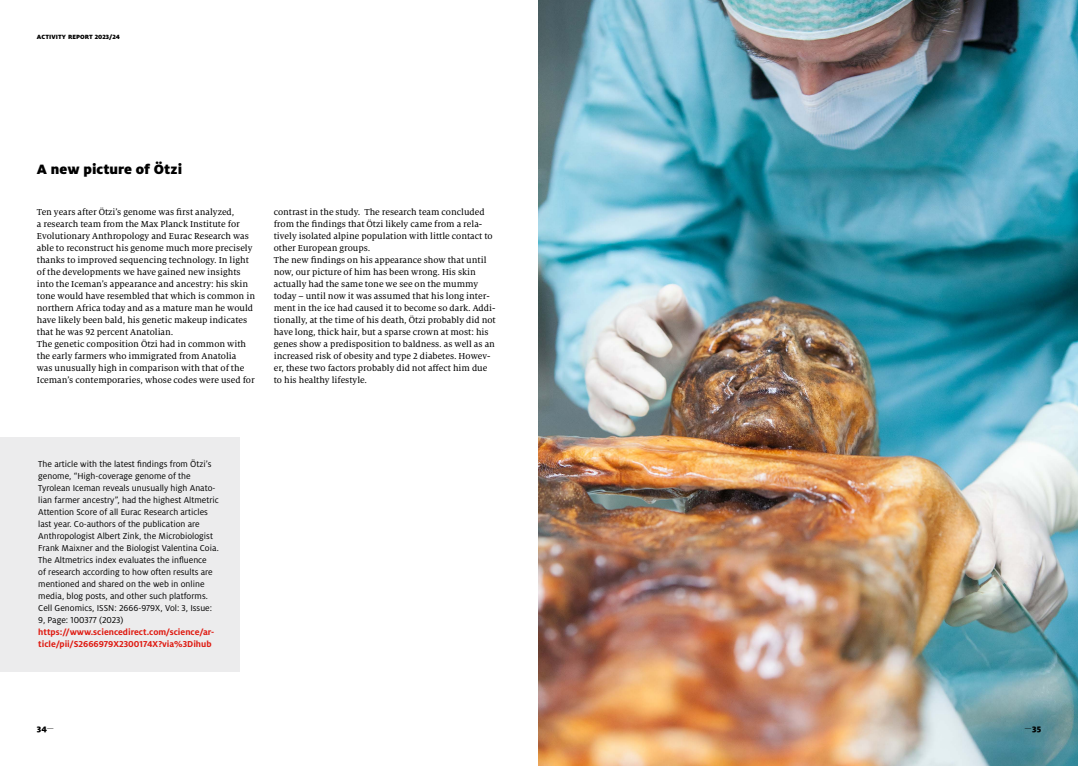
<style>
.page{position:relative;width:1078px;height:766px;background:#fff}
.page>*{position:absolute;margin:0;border:0;box-sizing:border-box;transform-origin:0 0}
.t1{font:900 15px "Milo Pro";color:#000}
.t2{font:9.5px/12px "Milo Serif Pro Text";color:#000}
.t3{font:9.5px/12px "Milo Pro";color:#000}
.t4{font:700 9.5px/12px "Milo Pro";color:#df1b12}
.t5{font:900 9px "Milo Pro";color:#000}
.t6{font:900 6.8px "Milo Pro";letter-spacing:.015em;color:#000}
.s1{font-weight:300;font-style:italic}
.s2{font-weight:300}
</style>
<div class="page">
<div style="left:0;top:437px;width:240px;height:234px;background:#ececed"></div>
<img style="left:539px;top:0;width:538px;height:765px">
<p class="t6" style="left:37px;top:32px;width:84px">ACTIVITY REPORT 2023/24</p>
<h1 class="t1" style="left:37px;top:160px;width:147px">A new picture of Ötzi</h1>
<p class="t2" style="left:37px;top:206px;width:220px">Ten years after Ötziʼs genome was first analyzed,<br>a research team from the Max Planck Institute for Evolutionary Anthropology and Eurac Research was able to reconstruct his genome much more precisely thanks to improved sequencing technology. In light of the developments we have gained new insights into the Icemanʼs appearance and ancestry: his skin tone would have resembled that which is common in northern Africa today and as a mature man he would have likely been bald, his genetic makeup indicates that he was 92 percent Anatolian.<br>The genetic composition Ötzi had in common with the early farmers who immigrated from Anatolia<br>was unusually high in comparison with that of the Icemanʼs contemporaries, whose codes were used for</p>
<p class="t2" style="left:274px;top:206px;width:223px">contrast in the study. The research team concluded from the findings that Ötzi likely came from a rela&shy;tively isolated alpine population with little contact to other European groups.<br>The new findings on his appearance show that until now, our picture of him has been wrong. His skin actually had the same tone we see on the mummy today – until now it was assumed that his long inter&shy;ment in the ice had caused it to become so dark. Addi&shy;tionally, at the time of his death, Ötzi probably did not have long, thick hair, but a sparse crown at most: his genes show a predisposition to baldness. as well as an increased risk of obesity and type 2 diabetes. Howev&shy;er, these two factors probably did not affect him due to his healthy lifestyle.</p>
<p class="t3" style="left:38px;top:458px;width:182px">The article with the latest findings from Ötziʼs genome, “High-coverage genome of the Tyrolean Iceman reveals unusually high Anato&shy;lian farmer ancestry”, had the highest Altmetric Attention Score of all Eurac Research articles last year. Co-authors of the publication are Anthropologist Albert Zink, the Microbiologist Frank Maixner and the Biologist Valentina Coia.<br>The Altmetrics index evaluates the influence<br>of research according to how often results are mentioned and shared on the web in online media, blog posts, and other such platforms.<br>Cell Genomics, ISSN: 2666-979X, Vol: 3, Issue:<br>9, Page: 100377 (2023)</p>
<p class="t4" style="left:38px;top:626px;width:177px">https://www.sciencedirect.com/science/ar&shy;ticle/pii/S2666979X2300174X?via%3Dihub</p>
<p class="t5" style="left:37px;top:723px;width:19px">34<span class="s1">—</span></p>
<p class="t5" style="left:1024px;top:723px;width:18px"><span class="s2">—</span>35</p>
</div>
